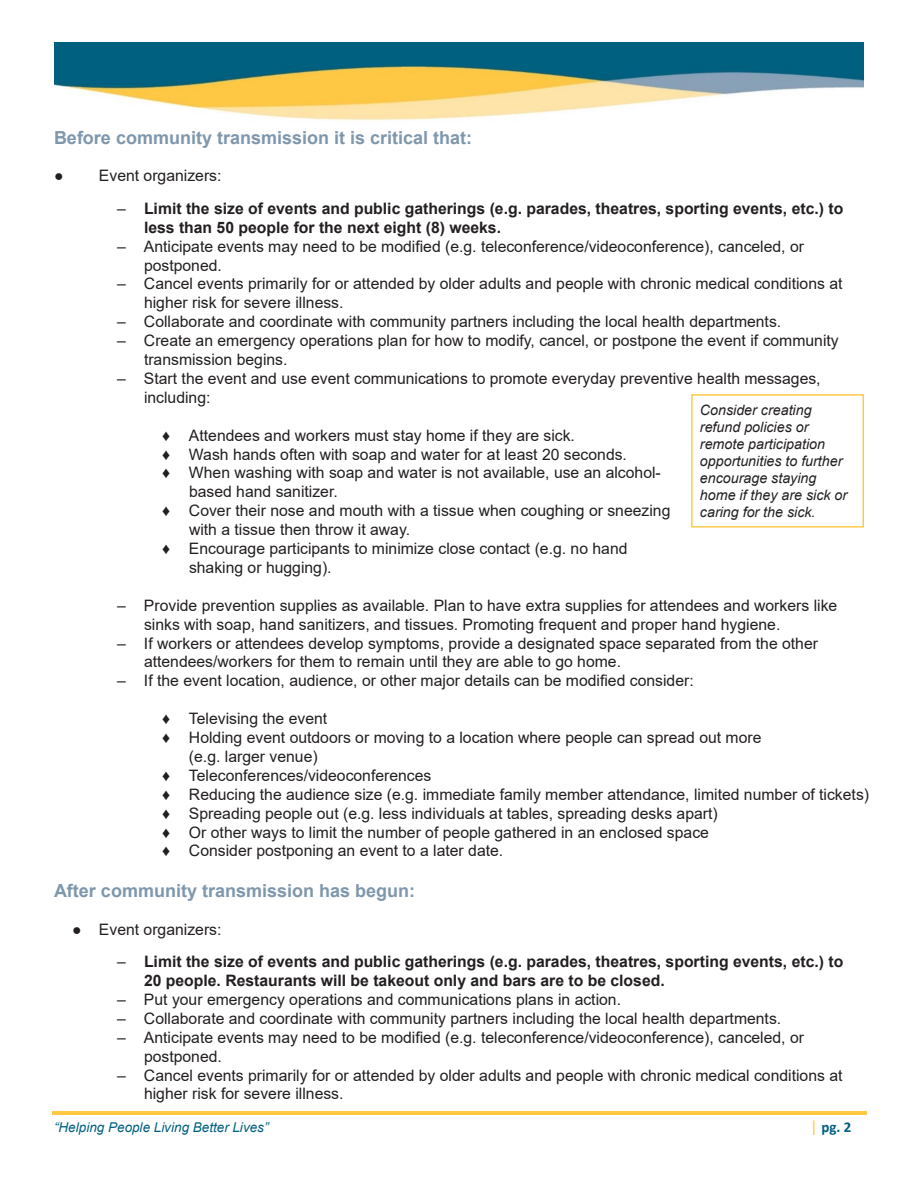
<style>
.page{position:relative;width:918px;height:1188px;background:#fff}
.page>*{position:absolute;margin:0;border:0;box-sizing:border-box;transform-origin:0 0}
.t1{font:700 18px "Arial";color:#7f97ac}
.t2{font:15.75px/18.9px "Arial";color:#231f20}
.t3{font:700 15.75px/18.9px "Arial";color:#231f20}
.t4{font:700 15px "Calibri";color:#00607f}
.t5{font:italic 14.25px/17.1px "Arial";color:#231f20}
.t6{font:italic 13.5px "Arial";letter-spacing:.005em;color:#00607f}
.s1{font-weight:400}
.s2{font-weight:400;font-size:16.5px;color:#ffc843}
</style>
<div class="page">
<hr style="left:52px;top:1111px;width:814px;height:4px;background:#ffc843">
<img style="left:54px;top:43px;width:810px;height:78px">
<div style="left:691px;top:394px;width:173px;height:134px;border:1px solid #ffc843"></div>
<p class="t1" style="left:54px;top:125px;width:420px">Before community transmission it is critical that:</p>
<p class="t2" style="left:54px;top:166px;width:169px">● Event organizers:</p>
<p class="t3" style="left:144px;top:199px;width:701px;text-indent:-27px"><span class="s1">–</span> Limit the size of events and public gatherings (e.g. parades, theatres, sporting events, etc.) to less than 50 people for the next eight (8) weeks.</p>
<p class="t2" style="left:144px;top:237px;width:662px;text-indent:-27px">– Anticipate events may need to be modified (e.g. teleconference/videoconference), canceled, or postponed.</p>
<p class="t2" style="left:144px;top:274px;width:700px;text-indent:-27px">– Cancel events primarily for or attended by older adults and people with chronic medical conditions at higher risk for severe illness.</p>
<p class="t2" style="left:117px;top:312px;width:666px">– Collaborate and coordinate with community partners including the local health departments.</p>
<p class="t2" style="left:144px;top:331px;width:696px;text-indent:-27px">– Create an emergency operations plan for how to modify, cancel, or postpone the event if community transmission begins.</p>
<p class="t2" style="left:144px;top:369px;width:678px;text-indent:-27px">– Start the event and use event communications to promote everyday preventive health messages, including:</p>
<p class="t2" style="left:162px;top:426px;width:415px">♦ Attendees and workers must stay home if they are sick.</p>
<p class="t2" style="left:162px;top:444px;width:467px">♦ Wash hands often with soap and water for at least 20 seconds.</p>
<p class="t2" style="left:189px;top:463px;width:473px;text-indent:-27px">♦ When washing with soap and water is not available, use an alcohol&shy;based hand sanitizer.</p>
<p class="t2" style="left:189px;top:501px;width:483px;text-indent:-27px">♦ Cover their nose and mouth with a tissue when coughing or sneezing with a tissue then throw it away.</p>
<p class="t2" style="left:189px;top:539px;width:440px;text-indent:-27px">♦ Encourage participants to minimize close contact (e.g. no hand shaking or hugging).</p>
<p class="t2" style="left:144px;top:596px;width:695px;text-indent:-27px">– Provide prevention supplies as available. Plan to have extra supplies for attendees and workers like sinks with soap, hand sanitizers, and tissues. Promoting frequent and proper hand hygiene.</p>
<p class="t2" style="left:144px;top:633px;width:676px;text-indent:-27px">– If workers or attendees develop symptoms, provide a designated space separated from the other attendees/workers for them to remain until they are able to go home.</p>
<p class="t2" style="left:117px;top:671px;width:578px">– If the event location, audience, or other major details can be modified consider:</p>
<p class="t2" style="left:162px;top:709px;width:167px">♦ Televising the event</p>
<p class="t2" style="left:162px;top:728px;width:601px">♦ Holding event outdoors or moving to a location where people can spread out more</p>
<p class="t2" style="left:189px;top:747px;width:130px">(e.g. larger venue)</p>
<p class="t2" style="left:162px;top:766px;width:271px">♦ Teleconferences/videoconferences</p>
<p class="t2" style="left:162px;top:785px;width:709px">♦ Reducing the audience size (e.g. immediate family member attendance, limited number of tickets)</p>
<p class="t2" style="left:162px;top:804px;width:557px">♦ Spreading people out (e.g. less individuals at tables, spreading desks apart)</p>
<p class="t2" style="left:162px;top:822px;width:548px">♦ Or other ways to limit the number of people gathered in an enclosed space</p>
<p class="t2" style="left:162px;top:841px;width:343px">♦ Consider postponing an event to a later date.</p>
<p class="t1" style="left:54px;top:878px;width:363px">After community transmission has begun:</p>
<p class="t2" style="left:72px;top:920px;width:151px">● Event organizers:</p>
<p class="t3" style="left:144px;top:952px;width:701px;text-indent:-27px"><span class="s1">–</span> Limit the size of events and public gatherings (e.g. parades, theatres, sporting events, etc.) to<br>20 people. Restaurants will be takeout only and bars are to be closed.</p>
<p class="t2" style="left:117px;top:990px;width:506px">– Put your emergency operations and communications plans in action.</p>
<p class="t2" style="left:117px;top:1009px;width:666px">– Collaborate and coordinate with community partners including the local health departments.</p>
<p class="t2" style="left:144px;top:1028px;width:662px;text-indent:-27px">– Anticipate events may need to be modified (e.g. teleconference/videoconference), canceled, or postponed.</p>
<p class="t2" style="left:144px;top:1065px;width:700px;text-indent:-27px">– Cancel events primarily for or attended by older adults and people with chronic medical conditions at higher risk for severe illness.</p>
<p class="t5" style="left:700px;top:401px;width:149px">Consider creating refund policies or remote participation opportunities to further encourage staying home if they are sick or caring for the sick.</p>
<p class="t6" style="left:54px;top:1118px;width:216px">“Helping People Living Better Lives”</p>
<p class="t4" style="left:810px;top:1116px;width:43px"><span class="s2">|</span> pg. 2</p>
</div>
